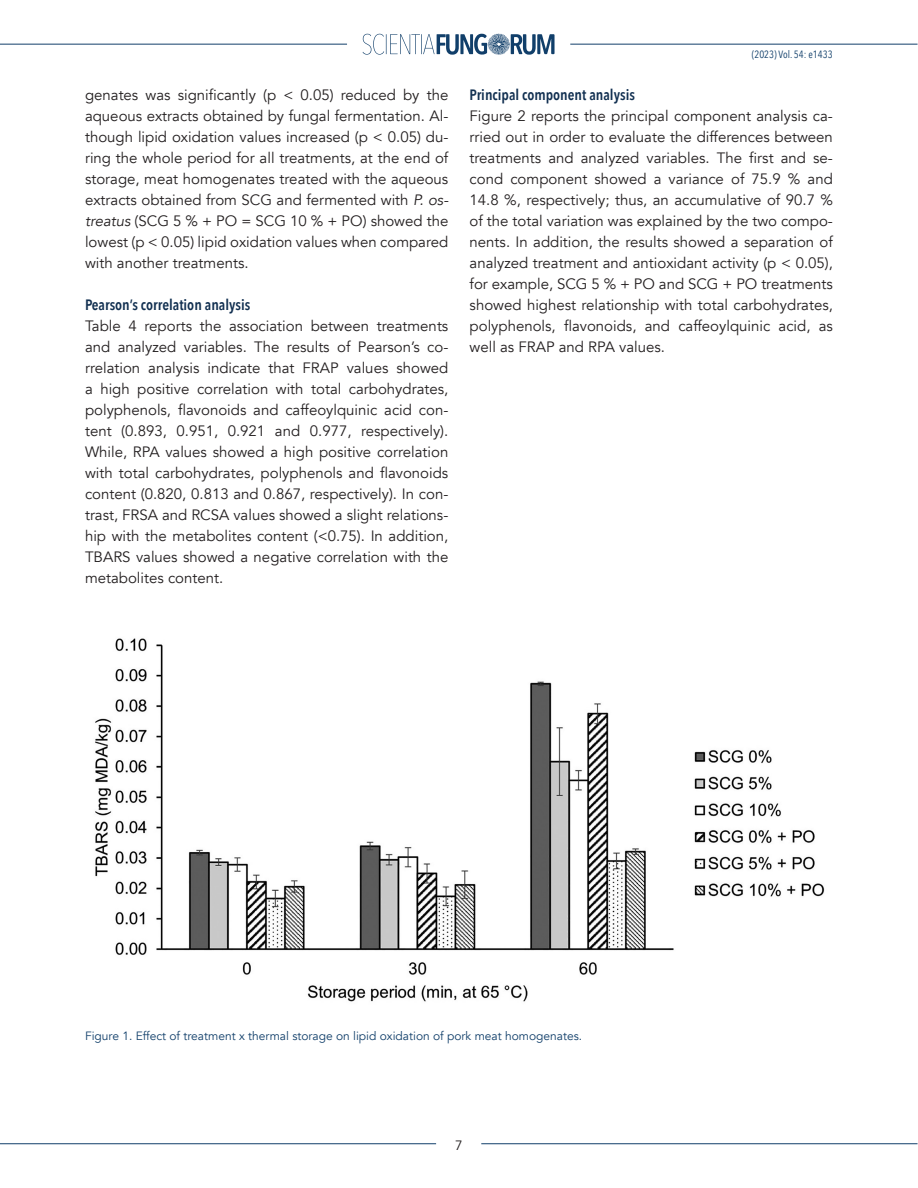
<style>
.page{position:relative;width:918px;height:1188px;background:#fff}
.page>*{position:absolute;margin:0;border:0;box-sizing:border-box;transform-origin:0 0}
.t1{font:15px/21px "Avenir";color:#231f20;text-align:justify}
.t2{font:600 15px "Avenir Next Condensed";color:#123051}
.t3{font:13.5px "Avenir";color:#231f20}
.t4{font:12px "Avenir";color:#113f6a}
.t5{font:10.5px "Avenir Next Condensed";color:#113f6a}
.s1{font-style:italic}
</style>
<div class="page">
<svg style="left:363px;top:34px;width:192px;height:21px"></svg>
<hr style="left:0;top:44px;width:347px;height:1px;background:#113f6a">
<hr style="left:570px;top:44px;width:348px;height:1px;background:#113f6a">
<hr style="left:0;top:1143px;width:436px;height:1px;background:#113f6a">
<hr style="left:481px;top:1143px;width:437px;height:1px;background:#113f6a">
<img style="left:95px;top:638px;width:730px;height:364px">
<p class="t1" style="left:85px;top:85px;width:365px">genates was significantly (p &lt; 0.05) reduced by the aqueous extracts obtained by fungal fermentation. Al&shy;though lipid oxidation values increased (p &lt; 0.05) du&shy;ring the whole period for all treatments, at the end of storage, meat homogenates treated with the aqueous extracts obtained from SCG and fermented with <span class="s1">P. os&shy;treatus</span> (SCG 5 % + PO = SCG 10 % + PO) showed the lowest (p &lt; 0.05) lipid oxidation values when compared with another treatments.</p>
<p class="t2" style="left:85px;top:292px;width:167px">Pearson’s correlation analysis</p>
<p class="t1" style="left:85px;top:316px;width:365px">Table 4 reports the association between treatments and analyzed variables. The results of Pearson’s co&shy;rrelation analysis indicate that FRAP values showed a high positive correlation with total carbohydrates, polyphenols, flavonoids and caffeoylquinic acid con&shy;tent (0.893, 0.951, 0.921 and 0.977, respectively).<br>While, RPA values showed a high positive correlation with total carbohydrates, polyphenols and flavonoids content (0.820, 0.813 and 0.867, respectively). In con&shy;trast, FRSA and RCSA values showed a slight relations&shy;hip with the metabolites content (&lt;0.75). In addition, TBARS values showed a negative correlation with the metabolites content.</p>
<p class="t5" style="left:752px;top:45px;width:82px">(2023) Vol. 54: e1433</p>
<p class="t2" style="left:470px;top:82px;width:167px">Principal component analysis</p>
<p class="t1" style="left:470px;top:106px;width:365px">Figure 2 reports the principal component analysis ca&shy;rried out in order to evaluate the differences between treatments and analyzed variables. The first and se&shy;cond component showed a variance of 75.9 % and 14.8 %, respectively; thus, an accumulative of 90.7 % of the total variation was explained by the two compo&shy;nents. In addition, the results showed a separation of analyzed treatment and antioxidant activity (p &lt; 0.05), for example, SCG 5 % + PO and SCG + PO treatments showed highest relationship with total carbohydrates, polyphenols, flavonoids, and caffeoylquinic acid, as well as FRAP and RPA values.</p>
<p class="t4" style="left:85px;top:1029px;width:499px">Figure 1. Effect of treatment x thermal storage on lipid oxidation of pork meat homogenates.</p>
<p class="t3" style="left:455px;top:1137px;width:9px">7</p>
</div>
